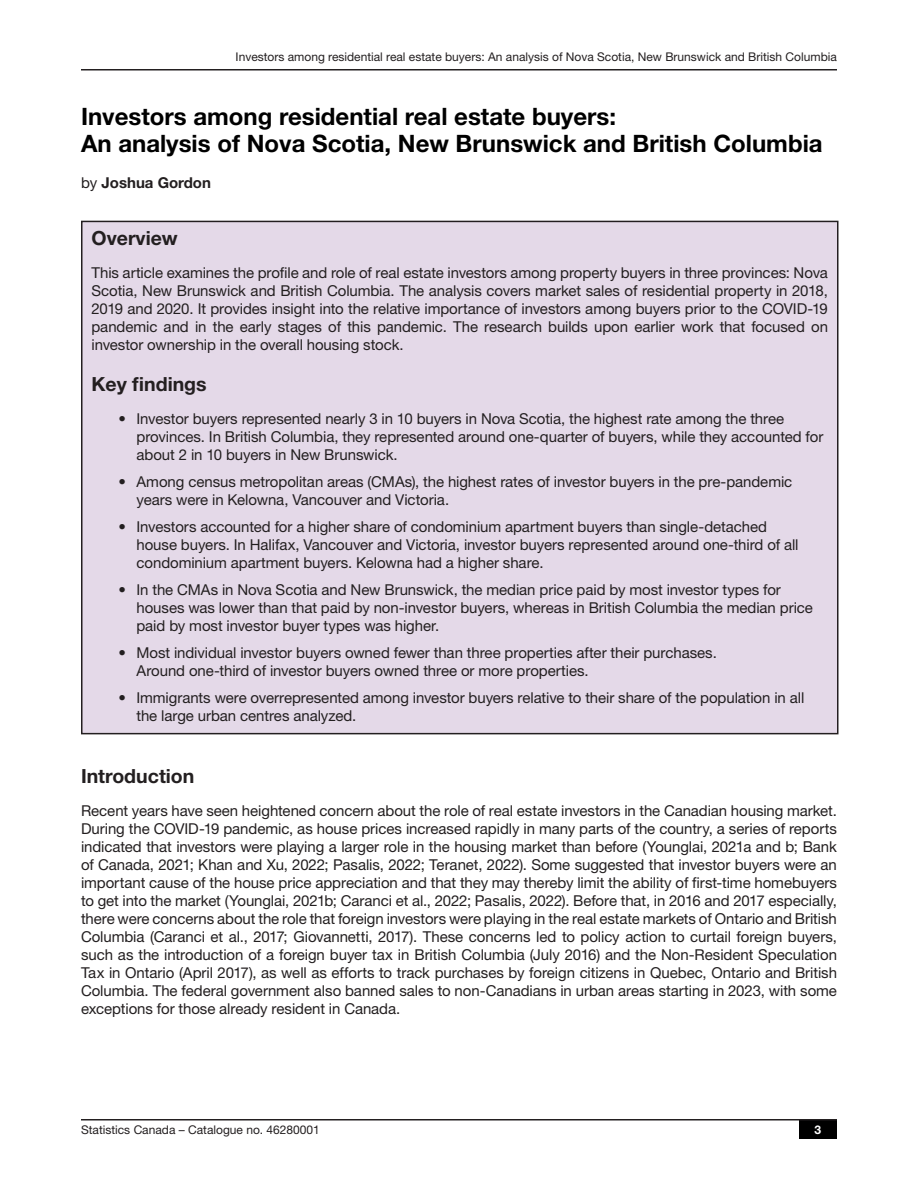
<style>
.page{position:relative;width:918px;height:1188px;background:#fff}
.page>*{position:absolute;margin:0;border:0;box-sizing:border-box;transform-origin:0 0}
.pg_1_title-titre{font:700 24px/27px "Helvetica Neue LT Std";color:#000}
.t1{font:700 19.5px "Helvetica Neue LT Std";color:#231f20}
.Text{font:15px/18px "Helvetica Neue LT Std";letter-spacing:-.005em;color:#231f20}
.Text_Last{font:15px/18px "Helvetica Neue LT Std";letter-spacing:-.005em;color:#231f20;text-align:justify}
.pg_1_author-auteur{font:700 15px "Helvetica Neue LT Std";color:#231f20}
.t2{font:12px "Helvetica Neue LT Std";color:#231f20}
.t3{font:700 12px "Helvetica Neue LT Std";color:#fff}
.s1{font-weight:400}
</style>
<div class="page">
<div style="left:82px;top:221px;width:756px;height:513px;background:#e4d9e8"></div>
<div style="left:799px;top:1120px;width:38px;height:19px;background:#000"></div>
<hr style="left:81px;top:1119px;width:756px;height:1px;background:#231f20">
<hr style="left:81px;top:69px;width:756px;height:1px;background:#231f20">
<p class="t2" style="left:236px;top:49px;width:603px">Investors among residential real estate buyers: An analysis of Nova Scotia, New Brunswick and British Columbia</p>
<p class="pg_1_title-titre" style="left:81px;top:103px;width:743px">Investors among residential real estate buyers:<br>An analysis of Nova Scotia, New Brunswick and British Columbia</p>
<p class="pg_1_author-auteur" style="left:81px;top:174px;width:132px"><span class="s1">by</span> Joshua Gordon</p>
<h1 class="t1" style="left:92px;top:226px;width:88px">Overview</h1>
<p class="Text_Last" style="left:92px;top:264px;width:738px">This article examines the profile and role of real estate investors among property buyers in three provinces: Nova Scotia, New Brunswick and British Columbia. The analysis covers market sales of residential property in 2018, 2019 and 2020. It provides insight into the relative importance of investors among buyers prior to the COVID-19 pandemic and in the early stages of this pandemic. The research builds upon earlier work that focused on investor ownership in the overall housing stock.</p>
<h1 class="t1" style="left:92px;top:372px;width:117px">Key findings</h1>
<p class="Text" style="left:136px;top:409px;width:688px;text-indent:-18px">• Investor buyers represented nearly 3 in 10 buyers in Nova Scotia, the highest rate among the three provinces. In British Columbia, they represented around one-quarter of buyers, while they accounted for about 2 in 10 buyers in New Brunswick.</p>
<p class="Text" style="left:136px;top:472px;width:657px;text-indent:-18px">• Among census metropolitan areas (CMAs), the highest rates of investor buyers in the pre-pandemic years were in Kelowna, Vancouver and Victoria.</p>
<p class="Text" style="left:136px;top:517px;width:664px;text-indent:-18px">• Investors accounted for a higher share of condominium apartment buyers than single-detached house buyers. In Halifax, Vancouver and Victoria, investor buyers represented around one-third of all condominium apartment buyers. Kelowna had a higher share.</p>
<p class="Text" style="left:136px;top:580px;width:678px;text-indent:-18px">• In the CMAs in Nova Scotia and New Brunswick, the median price paid by most investor types for houses was lower than that paid by non-investor buyers, whereas in British Columbia the median price paid by most investor buyer types was higher.</p>
<p class="Text" style="left:136px;top:643px;width:582px;text-indent:-18px">• Most individual investor buyers owned fewer than three properties after their purchases.<br>Around one-third of investor buyers owned three or more properties.</p>
<p class="Text" style="left:136px;top:688px;width:669px;text-indent:-18px">• Immigrants were overrepresented among investor buyers relative to their share of the population in all the large urban centres analyzed.</p>
<h1 class="t1" style="left:81px;top:764px;width:115px">Introduction</h1>
<p class="Text" style="left:81px;top:801px;width:758px;text-align:justify">Recent years have seen heightened concern about the role of real estate investors in the Canadian housing market.<br>During the COVID-19 pandemic, as house prices increased rapidly in many parts of the country, a series of reports indicated that investors were playing a larger role in the housing market than before (Younglai, 2021a and b; Bank of Canada, 2021; Khan and Xu, 2022; Pasalis, 2022; Teranet, 2022). Some suggested that investor buyers were an important cause of the house price appreciation and that they may thereby limit the ability of first-time homebuyers to get into the market (Younglai, 2021b; Caranci et al., 2022; Pasalis, 2022). Before that, in 2016 and 2017 especially, there were concerns about the role that foreign investors were playing in the real estate markets of Ontario and British Columbia (Caranci et al., 2017; Giovannetti, 2017). These concerns led to policy action to curtail foreign buyers, such as the introduction of a foreign buyer tax in British Columbia (July 2016) and the Non-Resident Speculation Tax in Ontario (April 2017), as well as efforts to track purchases by foreign citizens in Quebec, Ontario and British Columbia. The federal government also banned sales to non-Canadians in urban areas starting in 2023, with some exceptions for those already resident in Canada.</p>
<p class="t2" style="left:81px;top:1122px;width:240px">Statistics Canada – Catalogue no. 46280001</p>
<p class="t3" style="left:814px;top:1122px;width:8px">3</p>
</div>
